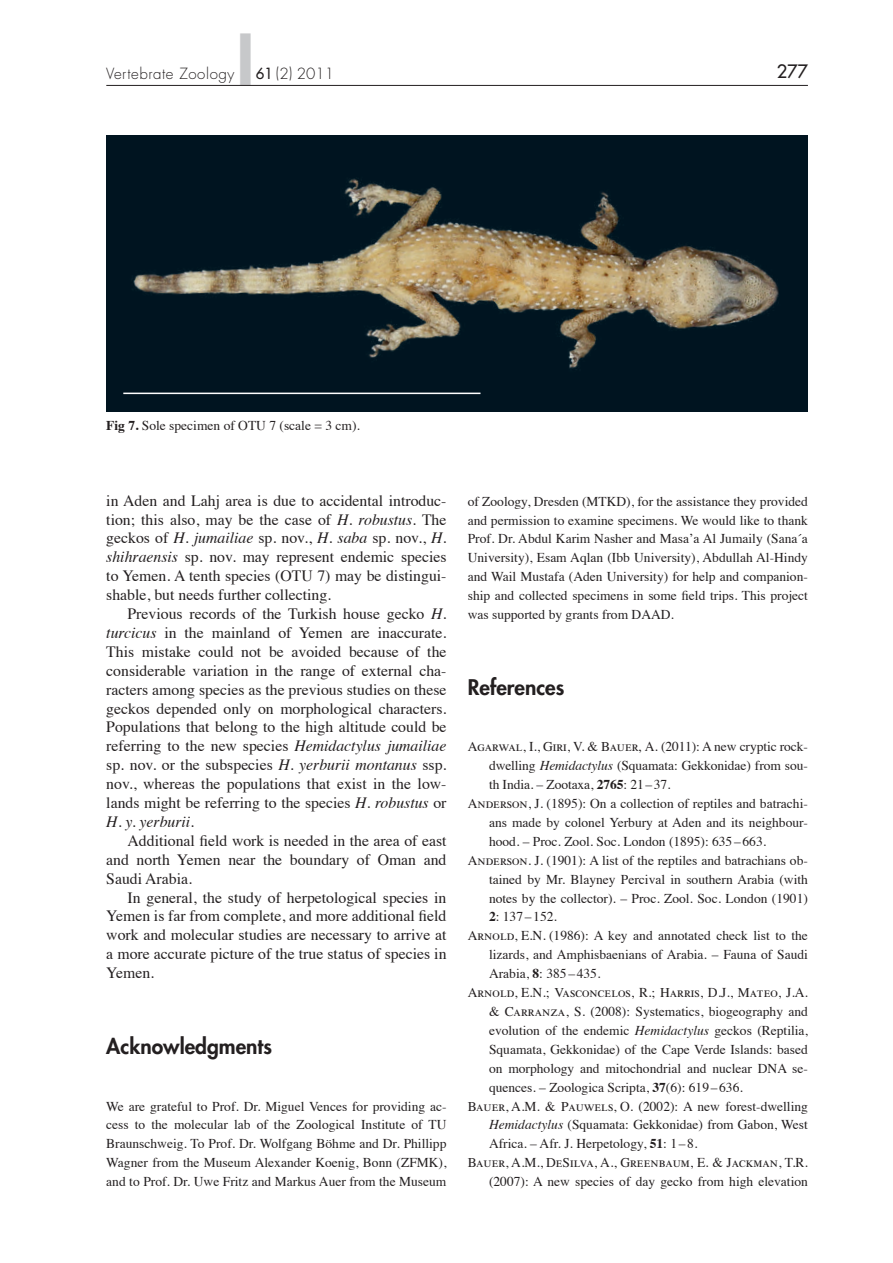
<style>
.page{position:relative;width:893px;height:1263px;background:#fff}
.page>*{position:absolute;margin:0;border:0;box-sizing:border-box;transform-origin:0 0}
.t1{font:800 21px "Futura";color:#231f20}
.t2{font:18px "Futura";color:#231f20}
.t3{font:15.75px/18.9px "Times";color:#231f20;text-align:justify}
.t4{font:300 15px "Futura";letter-spacing:.04em;color:#231f20}
.t5{font:13.5px/18.9px "Times";color:#231f20;text-align:justify}
.t6{font:13.5px "Times Roman SC";color:#231f20}
.s1{color:#c7c8ca}
.s2{font-weight:400}
.s3{font-weight:700}
.s4{font-style:italic}
.s5{font-family:"Times Roman SC"}
.s6{font-family:"Times"}
</style>
<div class="page">
<hr style="left:106px;top:85px;width:702px;height:1px;background:#231f20">
<img style="left:106px;top:135px;width:702px;height:276px">
<hr style="left:123px;top:393px;width:357px;height:1px;background:#fff">
<p class="t4" style="left:106px;top:66px;width:229px">Vertebrate Zoology <span class="s1">■</span> <span class="s2">61</span> (2) 2011</p>
<h2 class="t2" style="left:777px;top:62px;width:33px">277</h2>
<p class="t5" style="left:106px;top:417px;width:255px"><span class="s3">Fig 7.</span> Sole specimen of OTU 7 (scale = 3 cm).</p>
<p class="t3" style="left:106px;top:492px;width:342px">in Aden and Lahj area is due to accidental introduc&shy;tion; this also, may be the case of <span class="s4">H. robustus</span>. The geckos of <span class="s4">H. jumailiae</span> sp. nov., <span class="s4">H. saba</span> sp. nov., <span class="s4">H. shihraensis</span> sp. nov. may represent endemic species to Yemen. A tenth species (OTU 7) may be distingui&shy;shable, but needs further collecting.</p>
<p class="t3" style="left:106px;top:606px;width:342px;text-indent:21px">Previous records of the Turkish house gecko <span class="s4">H. turcicus</span> in the mainland of Yemen are inaccurate.<br>This mistake could not be avoided because of the considerable variation in the range of external cha&shy;racters among species as the previous studies on these geckos depended only on morphological characters.<br>Populations that belong to the high altitude could be referring to the new species <span class="s4">Hemidactylus jumailiae </span>sp. nov. or the subspecies <span class="s4">H. yerburii montanus</span> ssp. nov., whereas the populations that exist in the low&shy;lands might be referring to the species <span class="s4">H. robustus</span> or <span class="s4">H. y. yerburii</span>.</p>
<p class="t3" style="left:106px;top:832px;width:342px;text-indent:21px">Additional field work is needed in the area of east and north Yemen near the boundary of Oman and Saudi Arabia.</p>
<p class="t3" style="left:106px;top:889px;width:342px;text-indent:21px">In general, the study of herpetological species in Yemen is far from complete, and more additional field work and molecular studies are necessary to arrive at a more accurate picture of the true status of species in Yemen.</p>
<h1 class="t1" style="left:106px;top:1036px;width:167px">Acknowledgments</h1>
<p class="t5" style="left:106px;top:1098px;width:342px">We are grateful to Prof. Dr. Miguel Vences for providing ac&shy;cess to the molecular lab of the Zoological Institute of TU Braunschweig. To Prof. Dr. Wolfgang Böhme and Dr. Phillipp Wagner from the Museum Alexander Koenig, Bonn (ZFMK), and to Prof. Dr. Uwe Fritz and Markus Auer from the Museum</p>
<p class="t5" style="left:468px;top:493px;width:342px">of Zoology, Dresden (MTKD), for the assistance they provided and permission to examine specimens. We would like to thank Prof. Dr. Abdul Karim Nasher and Masa’a Al Jumaily (Sana´a University), Esam Aqlan (Ibb University), Abdullah Al-Hindy and Wail Mustafa (Aden University) for help and companion&shy;ship and collected specimens in some field trips. This project was supported by grants from DAAD.</p>
<h1 class="t1" style="left:468px;top:677px;width:98px">References</h1>
<p class="t5" style="left:468px;top:738px;width:342px"><span class="s5">Agarwal</span>, I., <span class="s5">Giri</span>, V. &amp; <span class="s5">Bauer,</span> A. (2011): A new cryptic rock-</p>
<p class="t5" style="left:489px;top:757px;width:320px">dwelling <span class="s4">Hemidactylus</span> (Squamata: Gekkonidae) from sou-</p>
<p class="t5" style="left:489px;top:776px;width:183px">th India. – Zootaxa, <span class="s3">2765</span>: 21 – 37.</p>
<p class="t5" style="left:468px;top:795px;width:342px"><span class="s5">Anderson</span>, J. (1895): On a collection of reptiles and batrachi-</p>
<p class="t5" style="left:489px;top:814px;width:320px">ans made by colonel Yerbury at Aden and its neighbour-</p>
<p class="t5" style="left:489px;top:833px;width:279px">hood. – Proc. Zool. Soc. London (1895): 635 – 663.</p>
<p class="t5" style="left:468px;top:852px;width:342px"><span class="s5">Anderson</span>. J. (1901): A list of the reptiles and batrachians ob-</p>
<p class="t5" style="left:489px;top:871px;width:320px">tained by Mr. Blayney Percival in southern Arabia (with</p>
<p class="t5" style="left:489px;top:890px;width:320px">notes by the collector). – Proc. Zool. Soc. London (1901)</p>
<p class="t5" style="left:489px;top:909px;width:69px"><span class="s3">2</span>: 137 – 152.</p>
<p class="t5" style="left:468px;top:927px;width:342px"><span class="s5">Ar nold</span>, E.N. (1986): A key and annotated check list to the</p>
<p class="t5" style="left:489px;top:946px;width:320px">lizards, and Amphisbaenians of Arabia. – Fauna of Saudi</p>
<p class="t5" style="left:489px;top:965px;width:113px">Arabia, <span class="s3">8</span>: 385 – 435.</p>
<p class="t6" style="left:468px;top:988px;width:342px">Ar nold<span class="s6">, E.N.;</span> Vasconcelos<span class="s6">, R.;</span> Harris<span class="s6">, D.J.,</span> Mateo<span class="s6">, J.A.</span></p>
<p class="t5" style="left:489px;top:1003px;width:320px">&amp; <span class="s5">Carranza</span>, S. (2008): Systematics, biogeography and</p>
<p class="t5" style="left:489px;top:1022px;width:320px">evolution of the endemic <span class="s4">Hemidactylus</span> geckos (Reptilia,</p>
<p class="t5" style="left:489px;top:1041px;width:320px">Squamata, Gekkonidae) of the Cape Verde Islands: based</p>
<p class="t5" style="left:489px;top:1060px;width:320px">on morphology and mitochondrial and nuclear DNA se-</p>
<p class="t5" style="left:489px;top:1079px;width:255px">quences. – Zoologica Scripta, <span class="s3">37</span>(6): 619 – 636.</p>
<p class="t5" style="left:468px;top:1098px;width:342px"><span class="s5">Ba uer</span>, A.M. &amp; <span class="s5">Pauwels</span>, O. (2002): A new forest-dwelling</p>
<p class="t5" style="left:489px;top:1116px;width:320px"><span class="s4">Hemidactylus</span> (Squamata: Gekkonidae) from Gabon, West</p>
<p class="t5" style="left:489px;top:1135px;width:210px">Africa. – Afr. J. Herpetology, <span class="s3">51</span>: 1 – 8.</p>
<p class="t6" style="left:468px;top:1158px;width:342px">Bauer<span class="s6">, A.M.,</span> DeSilva<span class="s6">, A.,</span> Greenbaum<span class="s6">, E. &amp;</span> Jackman<span class="s6">, T.R.</span></p>
<p class="t5" style="left:489px;top:1173px;width:320px">(2007): A new species of day gecko from high elevation</p>
</div>
